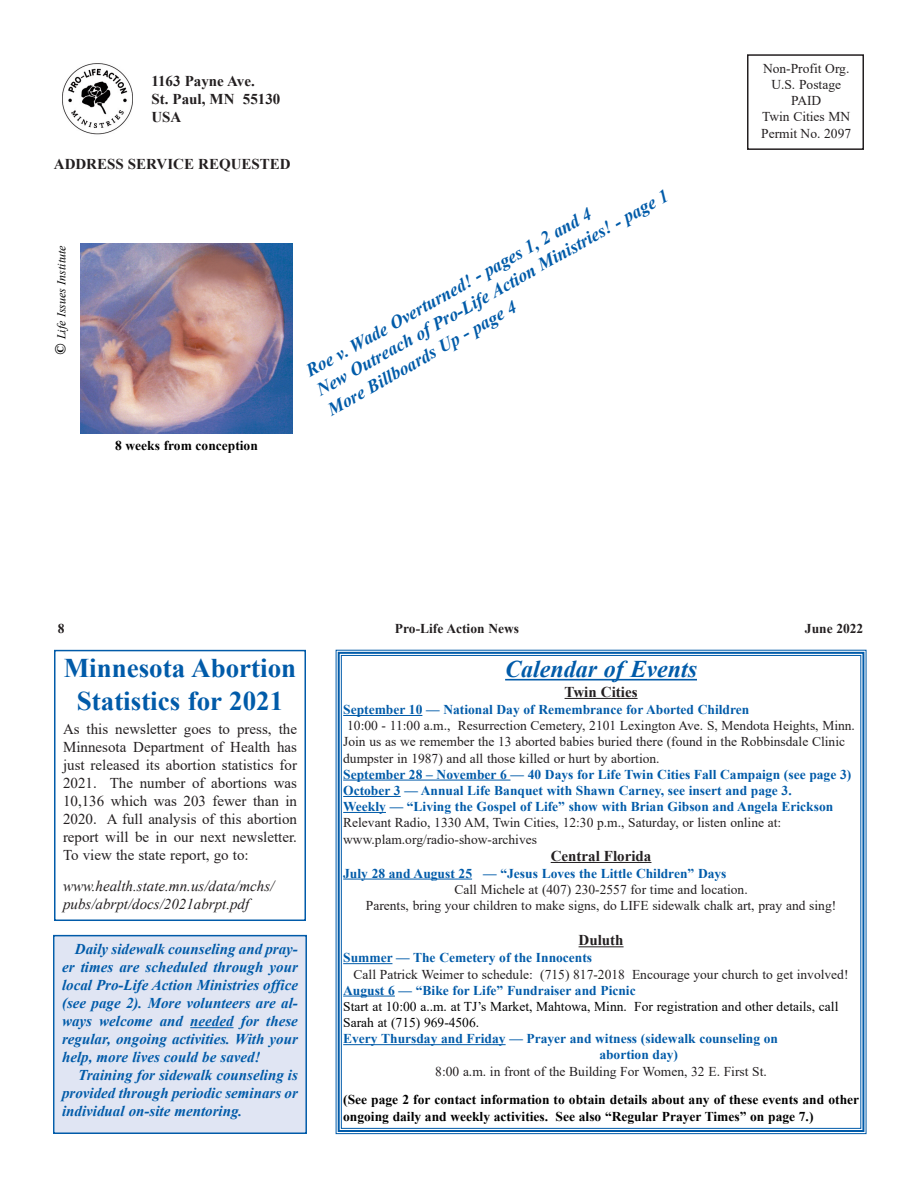
<style>
.page{position:relative;width:918px;height:1188px;background:#fff}
.page>*{position:absolute;margin:0;border:0;box-sizing:border-box;transform-origin:0 0}
.t1{font:700 27px/32.8px "Times New Roman";color:#015ba9;text-align:center}
.t2{font:italic 700 24px "Times New Roman";color:#015ba9}
.t3{font:italic 700 18px/21.1px "Times New Roman";color:#015ba9}
.t4{font:italic 700 15px/18px "Times New Roman";color:#015ba9;text-align:justify}
.t5{font:15px/18px "Times New Roman";color:#231f20;text-align:justify}
.t6{font:700 15px/18px "Times New Roman";color:#231f20}
.t7{font:italic 15px/18px "Times New Roman";color:#231f20}
.t8{font:13.5px/16.2px "Times New Roman";color:#231f20}
.t9{font:700 13.5px/16.2px "Times New Roman";color:#015ba9}
.t10{font:700 13.5px/16.2px "Times New Roman";color:#000}
.t11{font:13.5px/16.2px "Times New Roman";color:#000}
.t12{font:700 13.5px "Times New Roman";color:#231f20}
.t13{font:italic 12px "Times New Roman";color:#000}
.s1{font-weight:700;font-size:15px}
.s2{font-style:normal;font-size:19.5px}
</style>
<div class="page">
<div style="left:338px;top:652px;width:526px;height:480px;border:2px solid #015ba9"></div>
<hr style="left:565px;top:698px;width:73px;height:1px;background:#231f20">
<hr style="left:343px;top:715px;width:79px;height:1px;background:#015ba9">
<hr style="left:343px;top:780px;width:168px;height:1px;background:#015ba9">
<hr style="left:343px;top:796px;width:58px;height:1px;background:#015ba9">
<hr style="left:343px;top:812px;width:43px;height:1px;background:#015ba9">
<hr style="left:551px;top:862px;width:100px;height:1px;background:#231f20">
<hr style="left:343px;top:879px;width:129px;height:1px;background:#015ba9">
<hr style="left:579px;top:946px;width:45px;height:1px;background:#231f20">
<hr style="left:343px;top:963px;width:49px;height:1px;background:#015ba9">
<hr style="left:343px;top:996px;width:52px;height:1px;background:#015ba9">
<hr style="left:343px;top:1044px;width:163px;height:1px;background:#015ba9">
<div style="left:747px;top:54px;width:117px;height:96px;border:2px solid #231f20"></div>
<hr style="left:505px;top:679px;width:192px;height:1px;background:#015ba9">
<img style="left:63px;top:63px;width:70px;height:72px">
<div style="left:54px;top:650px;width:252px;height:271px;border:2px solid #015ba9"></div>
<img style="left:80px;top:244px;width:213px;height:190px">
<div style="left:55px;top:936px;width:250px;height:196px;background:#e0e5f3"></div>
<div style="left:53px;top:935px;width:254px;height:199px;border:2px solid #015ba9"></div>
<hr style="left:190px;top:1027px;width:44px;height:1px;background:#015ba9">
<p class="t6" style="left:151px;top:73px;width:130px">1163 Payne Ave.<br>St. Paul, MN 55130<br>USA</p>
<p class="t6" style="left:54px;top:157px;width:238px">ADDRESS SERVICE REQUESTED</p>
<p class="t13" style="left:57px;top:355px;width:111px;rotate:-90deg"><span class="s1">©</span> Life Issues Institute</p>
<p class="t10" style="left:115px;top:439px;width:144px">8 weeks from conception</p>
<h3 class="t3" style="left:302px;top:363px;width:403px;rotate:-29deg">Roe v. Wade Overturned! - pages 1, 2 and 4<br>New Outreach of Pro-Life Action Ministries! - page 1</h3>
<h3 class="t3" style="left:324px;top:402px;width:216px;rotate:-29deg">More Billboards Up <span class="s2">-</span> page 4</h3>
<p class="t8" style="left:761px;top:61px;width:91px;text-align:center">Non-Profit Org.<br>U.S. Postage<br>PAID<br>Twin Cities MN<br>Permit No. 2097</p>
<p class="t12" style="left:58px;top:624px;width:8px">8</p>
<p class="t12" style="left:395px;top:624px;width:126px">Pro-Life Action News</p>
<p class="t12" style="left:805px;top:624px;width:60px">June 2022</p>
<h1 class="t1" style="left:64px;top:654px;width:234px">Minnesota Abortion<br>Statistics for 2021</h1>
<p class="t5" style="left:63px;top:721px;width:236px">As this newsletter goes to press, the Minnesota Department of Health has just released its abortion statistics for 2021. The number of abortions was 10,136 which was 203 fewer than in 2020. A full analysis of this abortion report will be in our next newsletter.<br>To view the state report, go to:</p>
<p class="t7" style="left:63px;top:878px;width:213px">www.health.state.mn.us/data/mchs/ pubs/abrpt/docs/2021abrpt.pdf</p>
<p class="t4" style="left:62px;top:942px;width:237px;text-indent:13px">Daily sidewalk counseling and pray&shy;er times are scheduled through your local Pro-Life Action Ministries office (see page 2). More volunteers are al&shy;ways welcome and needed for these regular, ongoing activities. With your help, more lives could be saved!</p>
<p class="t4" style="left:62px;top:1068px;width:237px;text-indent:16px">Training for sidewalk counseling is provided through periodic seminars or individual on-site mentoring.</p>
<h2 class="t2" style="left:505px;top:661px;width:193px">Calendar of Events</h2>
<p class="t6" style="left:565px;top:684px;width:75px">Twin Cities</p>
<p class="t9" style="left:343px;top:703px;width:408px">September 10 — National Day of Remembrance for Aborted Children</p>
<p class="t8" style="left:343px;top:719px;width:513px">10:00 - 11:00 a.m., Resurrection Cemetery, 2101 Lexington Ave. S, Mendota Heights, Minn.<br>Join us as we remember the 13 aborted babies buried there (found in the Robbinsdale Clinic dumpster in 1987) and all those killed or hurt by abortion.</p>
<p class="t9" style="left:343px;top:767px;width:510px">September 28 – November 6 — 40 Days for Life Twin Cities Fall Campaign (see page 3)<br>October 3 — Annual Life Banquet with Shawn Carney, see insert and page 3.<br>Weekly — “Living the Gospel of Life” show with Brian Gibson and Angela Erickson</p>
<p class="t8" style="left:343px;top:816px;width:440px">Relevant Radio, 1330 AM, Twin Cities, 12:30 p.m., Saturday, or listen online at: www.plam.org/radio-show-archives</p>
<p class="t6" style="left:551px;top:848px;width:102px">Central Florida</p>
<p class="t9" style="left:343px;top:866px;width:385px">July 28 and August 25 — “Jesus Loves the Little Children” Days</p>
<p class="t8" style="left:366px;top:883px;width:472px;text-align:center">Call Michele at (407) 230-2557 for time and location.<br>Parents, bring your children to make signs, do LIFE sidewalk chalk art, pray and sing!</p>
<p class="t6" style="left:579px;top:933px;width:47px">Duluth</p>
<p class="t9" style="left:343px;top:951px;width:250px">Summer — The Cemetery of the Innocents</p>
<p class="t8" style="left:354px;top:967px;width:496px">Call Patrick Weimer to schedule: (715) 817-2018 Encourage your church to get involved!</p>
<p class="t9" style="left:343px;top:983px;width:294px">August 6 — “Bike for Life” Fundraiser and Picnic</p>
<p class="t11" style="left:343px;top:1000px;width:497px">Start at 10:00 a..m. at TJ’s Market, Mahtowa, Minn. For registration and other details, call<br>Sarah at (715) 969-4506.</p>
<p class="t9" style="left:599px;top:1032px;width:180px;text-indent:-256px">Every Thursday and Friday — Prayer and witness (sidewalk counseling on abortion day)</p>
<p class="t8" style="left:435px;top:1064px;width:333px">8:00 a.m. in front of the Building For Women, 32 E. First St.</p>
<p class="t10" style="left:343px;top:1093px;width:517px">(See page 2 for contact information to obtain details about any of these events and other ongoing daily and weekly activities. See also “Regular Prayer Times” on page 7.)</p>
</div>
